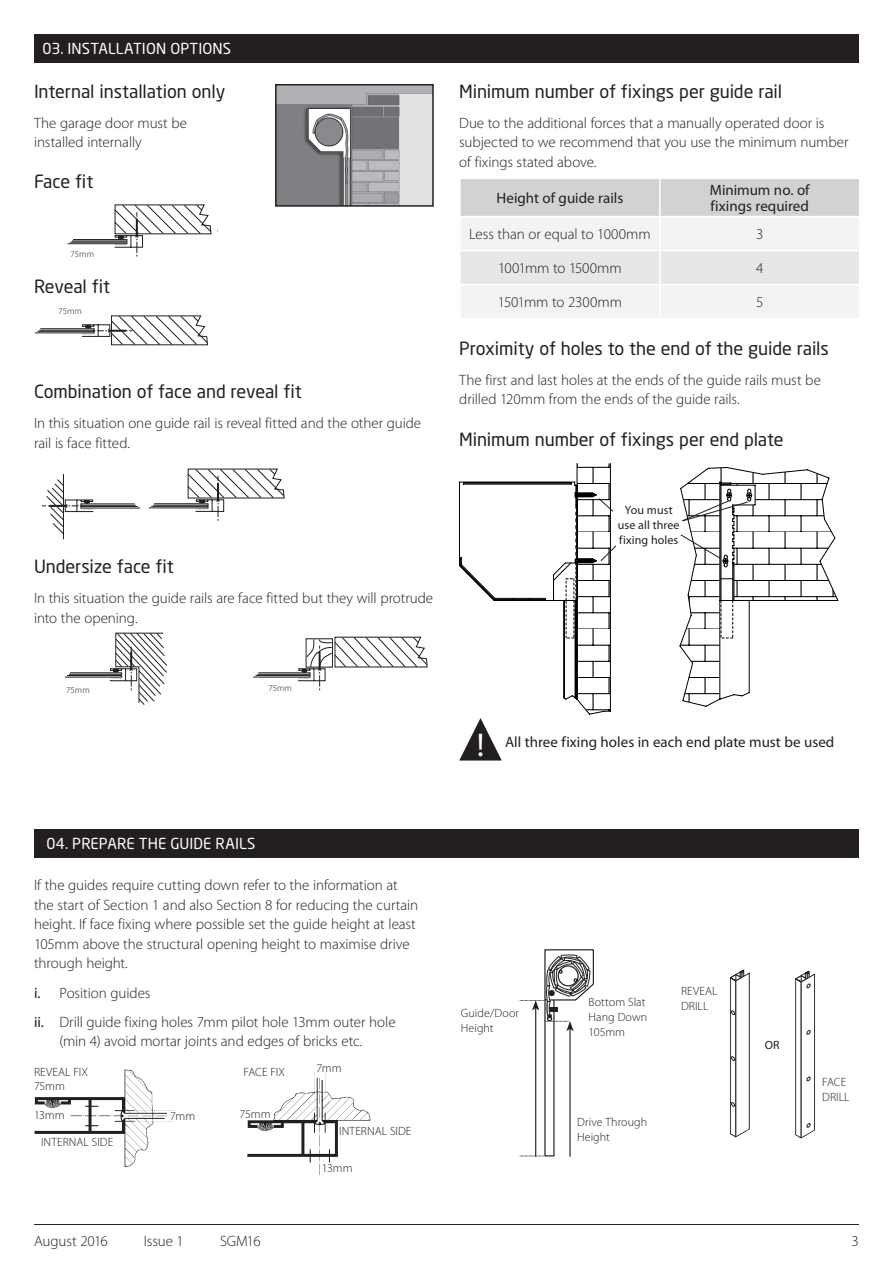
<style>
.page{position:relative;width:893px;height:1263px;background:#fff}
.page>*{position:absolute;margin:0;border:0;box-sizing:border-box;transform-origin:0 0}
.t1{font:33px "Myriad Pro";color:#fff}
.t2{font:18px "Neo Sans";letter-spacing:-.005em;color:#231f20}
.t3{font:300 15px/19.5px "Myriad Pro";letter-spacing:-.005em;color:#231f20}
.t4{font:15px/16.5px "Myriad Pro";color:#231f20}
.t5{font:15px "Neo Sans";letter-spacing:.005em;color:#fff}
.t6{font:300 12px/15px "Myriad Pro";letter-spacing:.005em;color:#231f20}
.t7{font:12px/15px "Myriad Pro";letter-spacing:.01em;color:#231f20;text-align:center}
.t8{font:300 9px "Myriad Pro";letter-spacing:-.005em;color:#231f20}
.s1{font-weight:400}
</style>
<div class="page">
<hr style="left:34px;top:1224px;width:825px;height:1px;background:#231f20">
<div style="left:34px;top:34px;width:825px;height:29px;background:#231f20"></div>
<img style="left:278px;top:87px;width:153px;height:117px">
<div style="left:275px;top:84px;width:159px;height:123px;border:2px solid #231f20"></div>
<svg style="left:461px;top:179px;width:398px;height:139px"></svg>
<hr style="left:659px;top:179px;width:2px;height:37px;background:#fff">
<hr style="left:459px;top:216px;width:201px;height:1px;background:#fff">
<hr style="left:660px;top:216px;width:200px;height:1px;background:#fff">
<hr style="left:659px;top:217px;width:2px;height:33px;background:#fff">
<hr style="left:459px;top:250px;width:201px;height:1px;background:#fff">
<hr style="left:660px;top:250px;width:200px;height:1px;background:#fff">
<hr style="left:659px;top:251px;width:2px;height:33px;background:#fff">
<hr style="left:459px;top:284px;width:201px;height:1px;background:#fff">
<hr style="left:660px;top:284px;width:200px;height:1px;background:#fff">
<hr style="left:659px;top:285px;width:2px;height:33px;background:#fff">
<svg style="left:67px;top:204px;width:145px;height:52px"></svg>
<svg style="left:253px;top:636px;width:175px;height:55px"></svg>
<svg style="left:64px;top:632px;width:104px;height:73px"></svg>
<svg style="left:577px;top:463px;width:261px;height:251px"></svg>
<svg style="left:459px;top:481px;width:297px;height:158px"></svg>
<svg style="left:41px;top:468px;width:244px;height:71px"></svg>
<svg style="left:35px;top:315px;width:173px;height:31px"></svg>
<svg style="left:459px;top:718px;width:43px;height:42px"></svg>
<div style="left:34px;top:829px;width:825px;height:29px;background:#231f20"></div>
<svg style="left:520px;top:1156px;width:23px;height:1px"></svg>
<hr style="left:535px;top:1008px;width:1px;height:149px;background:#231f20">
<hr style="left:569px;top:1029px;width:2px;height:128px;background:#231f20">
<svg style="left:519px;top:949px;width:75px;height:82px"></svg>
<svg style="left:730px;top:969px;width:20px;height:168px"></svg>
<svg style="left:795px;top:970px;width:20px;height:168px"></svg>
<img style="left:34px;top:1069px;width:140px;height:97px">
<img style="left:247px;top:1073px;width:124px;height:104px">
<p class="t5" style="left:43px;top:41px;width:190px">03. INSTALLATION OPTIONS</p>
<p class="t2" style="left:34px;top:82px;width:193px">Internal installation only</p>
<p class="t3" style="left:34px;top:113px;width:155px">The garage door must be installed internally</p>
<p class="t2" style="left:34px;top:173px;width:61px">Face fit</p>
<p class="t8" style="left:71px;top:249px;width:25px">75mm</p>
<p class="t2" style="left:34px;top:278px;width:77px">Reveal fit</p>
<p class="t8" style="left:59px;top:306px;width:25px">75mm</p>
<p class="t2" style="left:34px;top:383px;width:269px">Combination of face and reveal fit</p>
<p class="t3" style="left:34px;top:414px;width:389px">In this situation one guide rail is reveal fitted and the other guide rail is face fitted.</p>
<p class="t2" style="left:34px;top:558px;width:141px">Undersize face fit</p>
<p class="t3" style="left:34px;top:589px;width:401px">In this situation the guide rails are face fitted but they will protrude into the opening.</p>
<p class="t8" style="left:66px;top:685px;width:25px">75mm</p>
<p class="t8" style="left:269px;top:683px;width:25px">75mm</p>
<p class="t2" style="left:459px;top:82px;width:324px">Minimum number of fixings per guide rail</p>
<p class="t3" style="left:459px;top:113px;width:391px">Due to the additional forces that a manually operated door is subjected to we recommend that you use the minimum number of fixings stated above.</p>
<p class="t4" style="left:497px;top:190px;width:128px">Height of guide rails</p>
<p class="t4" style="left:710px;top:182px;width:101px">Minimum no. of fixings required</p>
<p class="t3" style="left:469px;top:225px;width:183px">Less than or equal to 1000mm</p>
<p class="t3" style="left:756px;top:225px;width:9px">3</p>
<p class="t3" style="left:498px;top:259px;width:125px">1001mm to 1500mm</p>
<p class="t3" style="left:756px;top:259px;width:9px">4</p>
<p class="t3" style="left:498px;top:293px;width:126px">1501mm to 2300mm</p>
<p class="t3" style="left:756px;top:293px;width:9px">5</p>
<p class="t2" style="left:459px;top:339px;width:371px">Proximity of holes to the end of the guide rails</p>
<p class="t3" style="left:459px;top:370px;width:363px">The first and last holes at the ends of the guide rails must be drilled 120mm from the ends of the guide rails.</p>
<p class="t2" style="left:459px;top:430px;width:326px">Minimum number of fixings per end plate</p>
<p class="t7" style="left:618px;top:503px;width:63px">You must use all three fixing holes</p>
<h1 class="t1" style="left:477px;top:727px;width:9px">!</h1>
<p class="t4" style="left:505px;top:734px;width:331px">All three fixing holes in each end plate must be used</p>
<p class="t5" style="left:47px;top:836px;width:210px">04. PREPARE THE GUIDE RAILS</p>
<p class="t3" style="left:34px;top:876px;width:386px">If the guides require cutting down refer to the information at the start of Section 1 and also Section 8 for reducing the curtain height. If face fixing where possible set the guide height at least 105mm above the structural opening height to maximise drive through height.</p>
<p class="t3" style="left:34px;top:978px;width:363px;line-height:29.2px"><span class="s1">i.</span> Position guides<br><span class="s1">ii.</span> Drill guide fixing holes 7mm pilot hole 13mm outer hole</p>
<p class="t3" style="left:60px;top:1032px;width:304px">(min 4) avoid mortar joints and edges of bricks etc.</p>
<p class="t6" style="left:34px;top:1065px;width:55px">REVEAL FIX</p>
<p class="t6" style="left:34px;top:1079px;width:32px">75mm</p>
<p class="t6" style="left:34px;top:1108px;width:32px">13mm</p>
<p class="t6" style="left:170px;top:1109px;width:27px">7mm</p>
<p class="t6" style="left:41px;top:1134px;width:74px">INTERNAL SIDE</p>
<p class="t6" style="left:243px;top:1065px;width:43px">FACE FIX</p>
<p class="t6" style="left:240px;top:1106px;width:32px">75mm</p>
<p class="t6" style="left:316px;top:1061px;width:27px">7mm</p>
<p class="t6" style="left:339px;top:1123px;width:74px">INTERNAL SIDE</p>
<p class="t6" style="left:322px;top:1160px;width:32px">13mm</p>
<p class="t6" style="left:461px;top:1006px;width:60px">Guide/Door<br>Height</p>
<p class="t6" style="left:589px;top:995px;width:60px">Bottom Slat<br>Hang Down<br>105mm</p>
<p class="t6" style="left:577px;top:1114px;width:72px">Drive Through<br>Height</p>
<p class="t6" style="left:681px;top:984px;width:38px">REVEAL<br>DRILL</p>
<p class="t7" style="left:765px;top:1038px;width:16px">OR</p>
<p class="t6" style="left:822px;top:1074px;width:29px">FACE<br>DRILL</p>
<p class="t3" style="left:34px;top:1231px;width:75px">August 2016</p>
<p class="t3" style="left:144px;top:1231px;width:42px">Issue 1</p>
<p class="t3" style="left:220px;top:1231px;width:42px">SGM16</p>
<p class="t3" style="left:852px;top:1231px;width:9px">3</p>
</div>
